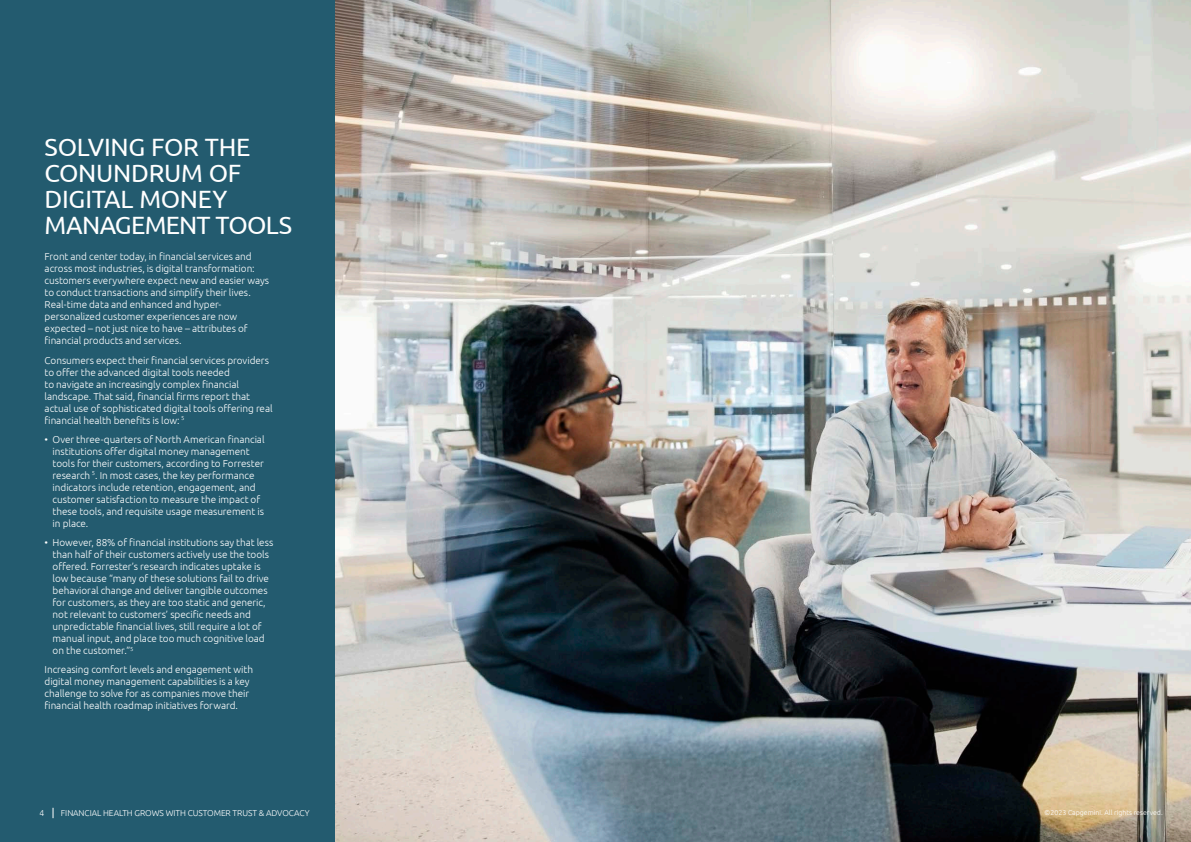
<style>
.page{position:relative;width:1191px;height:842px;background:#fff}
.page>*{position:absolute;margin:0;border:0;box-sizing:border-box;transform-origin:0 0}
.callout2{font:25px/26px "Ubuntu";letter-spacing:-.01em;color:#fff}
.text{font:300 10px/12px "Ubuntu";letter-spacing:-.005em;color:#fff}
.t1{font:300 8.5px "Ubuntu";letter-spacing:-.01em;color:#fff}
.t2{font:300 7px "Ubuntu";color:#fff}
.s1{font-style:italic}
</style>
<div class="page">
<img style="left:335px;top:0;width:856px;height:842px">
<div style="left:0;top:0;width:335px;height:842px;background:#235b6f"></div>
<p class="callout2" style="left:45px;top:133px;width:249px">SOLVING FOR THE<br>CONUNDRUM OF<br>DIGITAL MONEY<br>MANAGEMENT TOOLS</p>
<p class="text" style="left:45px;top:251px;width:226px">Front and center today, in financial services and across most industries, is digital transformation: customers everywhere expect new and easier ways to conduct transactions and simplify their lives.<br>Real-time data and enhanced and hyper&shy;personalized customer experiences are now expected – not just nice to have – attributes of financial products and services.</p>
<p class="text" style="left:45px;top:354px;width:229px">Consumers expect their financial services providers to offer the advanced digital tools needed<br>to navigate an increasingly complex financial landscape. That said, financial firms report that actual use of sophisticated digital tools offering real financial health benefits is low: <sup>5</sup></p>
<p class="text" style="left:53px;top:433px;width:213px;text-indent:-8px">• Over three-quarters of North American financial institutions offer digital money management tools for their customers, according to Forrester research <sup>5</sup>. In most cases, the key performance indicators include retention, engagement, and customer satisfaction to measure the impact of these tools, and requisite usage measurement is in place.</p>
<p class="text" style="left:53px;top:536px;width:222px;text-indent:-8px">• However, 88% of financial institutions say that less than half of their customers actively use the tools offered. Forrester’s research indicates uptake is low because “many of these solutions fail to drive behavioral change and deliver tangible outcomes for customers, as they are too static and generic, not relevant to customers’ specific needs and unpredictable financial lives, still require a lot of manual input, and place too much cognitive load on the customer.”<sup>5</sup></p>
<p class="text" style="left:45px;top:663px;width:210px">Increasing comfort levels and engagement with digital money management capabilities is a key challenge to solve for as companies move their financial health roadmap initiatives forward.</p>
<p class="t1" style="left:39px;top:808px;width:6px">4</p>
<p class="t1" style="left:61px;top:808px;width:250px">FINANCIAL HEALTH GROWS WITH CUSTOMER TRUST &amp; ADVOCACY</p>
<p class="t2" style="left:1044px;top:808px;width:120px"><span class="s1">©</span> 2023 Capgemini. All rights reserved.</p>
</div>
